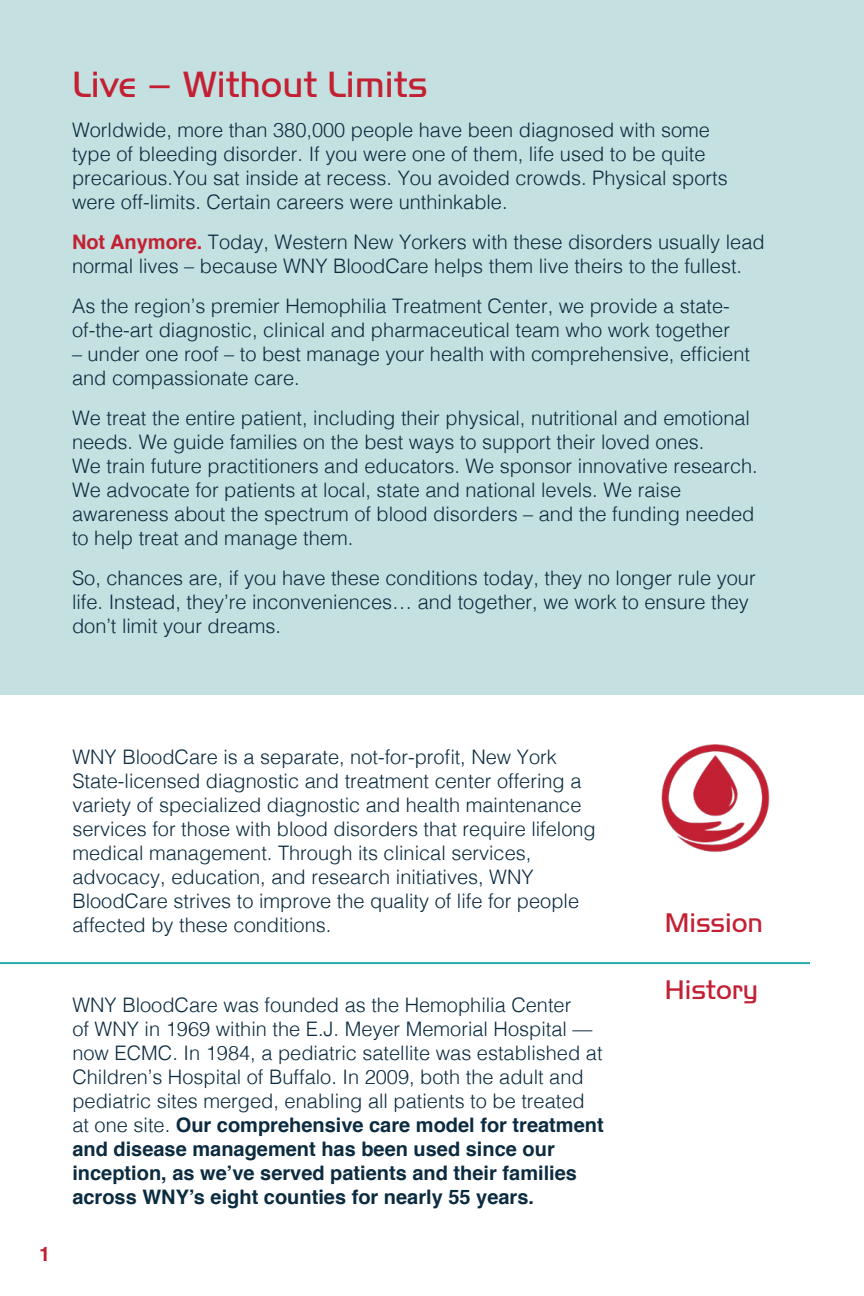
<style>
.page{position:relative;width:864px;height:1296px;background:#fff}
.page>*{position:absolute;margin:0;border:0;box-sizing:border-box;transform-origin:0 0}
.t1{font:300 38px "Handel Got D";color:#c32033}
.t2{font:300 28px "Handel Got D";color:#c32033}
.t3{font:300 20px/24px "Helvetica";color:#0b2b40}
.t4{font:700 20px "Helvetica";color:#c32033}
.s1{font-weight:700;color:#c32033}
.s2{font-weight:700}
</style>
<div class="page">
<hr style="left:0;top:962px;width:810px;height:2px;background:#28aba9">
<div style="left:0;top:0;width:864px;height:694px;background:#c4e0e0"></div>
<img style="left:661px;top:744px;width:109px;height:108px">
<p class="t1" style="left:72px;top:63px;width:357px">Live – Without Limits</p>
<p class="t3" style="left:72px;top:117px;width:657px">Worldwide, more than 380,000 people have been diagnosed with some type of bleeding disorder. If you were one of them, life used to be quite precarious.You sat inside at recess. You avoided crowds. Physical sports were off-limits. Certain careers were unthinkable.</p>
<p class="t3" style="left:72px;top:229px;width:694px"><span class="s1">Not Anymore.</span> Today, Western New Yorkers with these disorders usually lead normal lives – because WNY BloodCare helps them live theirs to the fullest.</p>
<p class="t3" style="left:72px;top:293px;width:660px">As the region’s premier Hemophilia Treatment Center, we provide a state&shy;of-the-art diagnostic, clinical and pharmaceutical team who work together</p>
<p class="t3" style="left:72px;top:341px;width:680px">– under one roof – to best manage your health with comprehensive, efficient and compassionate care.</p>
<p class="t3" style="left:72px;top:405px;width:687px">We treat the entire patient, including their physical, nutritional and emotional needs. We guide families on the best ways to support their loved ones.<br>We train future practitioners and educators. We sponsor innovative research.<br>We advocate for patients at local, state and national levels. We raise awareness about the spectrum of blood disorders – and the funding needed to help treat and manage them.</p>
<p class="t3" style="left:72px;top:565px;width:685px">So, chances are, if you have these conditions today, they no longer rule your life. Instead, they’re inconveniences… and together, we work to ensure they don’t limit your dreams.</p>
<p class="t4" style="left:39px;top:1238px;width:13px">1</p>
<p class="t3" style="left:72px;top:744px;width:525px">WNY BloodCare is a separate, not-for-profit, New York State-licensed diagnostic and treatment center offering a variety of specialized diagnostic and health maintenance services for those with blood disorders that require lifelong medical management. Through its clinical services, advocacy, education, and research initiatives, WNY BloodCare strives to improve the quality of life for people affected by these conditions.</p>
<p class="t3" style="left:72px;top:992px;width:533px">WNY BloodCare was founded as the Hemophilia Center<br>of WNY in 1969 within the E.J. Meyer Memorial Hospital — now ECMC. In 1984, a pediatric satellite was established at Children’s Hospital of Buffalo. In 2009, both the adult and pediatric sites merged, enabling all patients to be treated at one site. <span class="s2">Our comprehensive care model for treatment and disease management has been used since our inception, as we’ve served patients and their families across WNY’s eight counties for nearly 55 years.</span></p>
<p class="t2" style="left:665px;top:906px;width:100px">Mission</p>
<p class="t2" style="left:665px;top:974px;width:95px">History</p>
</div>
